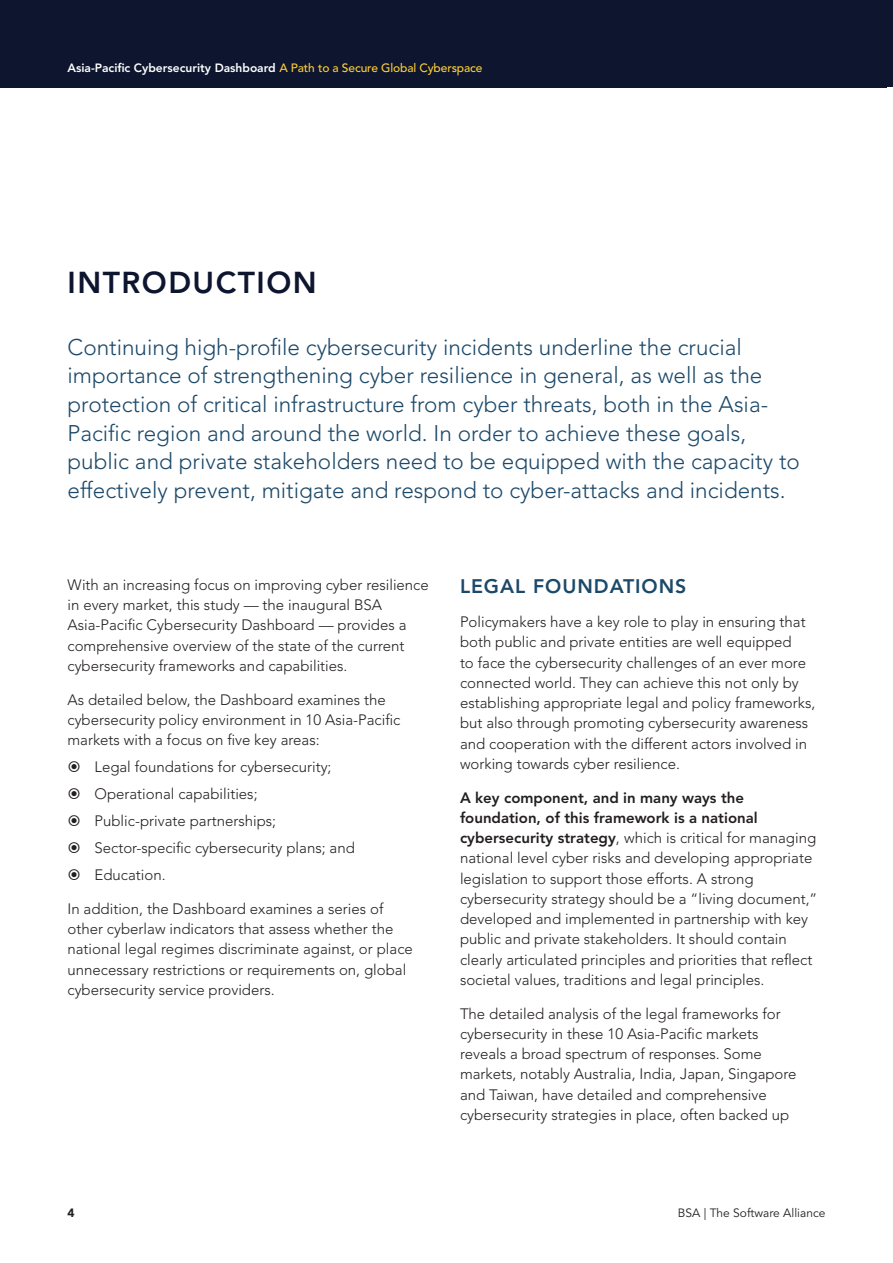
<style>
.page{position:relative;width:893px;height:1263px;background:#fff}
.page>*{position:absolute;margin:0;border:0;box-sizing:border-box;transform-origin:0 0}
.t1{font:800 30px "Avenir LT Std";letter-spacing:.05em;color:#0d152f}
.t2{font:300 22.5px/28.5px "Avenir LT Std";color:#1c4969}
.t3{font:800 19.5px "Avenir LT Std";letter-spacing:.05em;color:#1c4969}
.t4{font:300 15px/20.2px "Avenir LT Std";color:#231f20}
.t5{font:800 12px "Avenir LT Std";color:#fff}
.t6{font:12px "Avenir LT Std";color:#231f20}
.t7{font:900 12px "Avenir LT Std";color:#231f20}
.s1{font-weight:500;color:#fecd33}
.s2{font-weight:800}
</style>
<div class="page">
<div style="left:0;top:0;width:893px;height:397px;background:#0d152f"></div>
<div style="left:0;top:88px;width:893px;height:1175px;background:#fff"></div>
<p class="t5" style="left:68px;top:61px;width:417px">Asia-Pacific Cybersecurity Dashboard <span class="s1">A Path to a Secure Global Cyberspace</span></p>
<h1 class="t1" style="left:68px;top:265px;width:251px">INTRODUCTION</h1>
<p class="t2" style="left:68px;top:333px;width:734px">Continuing high-profile cybersecurity incidents underline the crucial importance of strengthening cyber resilience in general, as well as the protection of critical infrastructure from cyber threats, both in the Asia-Pacific region and around the world. In order to achieve these goals, public and private stakeholders need to be equipped with the capacity to effectively prevent, mitigate and respond to cyber-attacks and incidents.</p>
<p class="t4" style="left:67px;top:575px;width:363px">With an increasing focus on improving cyber resilience in every market, this study — the inaugural BSA Asia-Pacific Cybersecurity Dashboard — provides a comprehensive overview of the state of the current cybersecurity frameworks and capabilities.</p>
<p class="t4" style="left:67px;top:689px;width:334px">As detailed below, the Dashboard examines the cybersecurity policy environment in 10 Asia-Pacific markets with a focus on five key areas:</p>
<p class="t4" style="left:94px;top:753px;width:262px;line-height:27px">Legal foundations for cybersecurity;<br>Operational capabilities;<br>Public-private partnerships;<br>Sector-specific cybersecurity plans; and<br>Education.</p>
<p class="t4" style="left:67px;top:899px;width:347px">In addition, the Dashboard examines a series of other cyberlaw indicators that assess whether the national legal regimes discriminate against, or place unnecessary restrictions or requirements on, global cybersecurity service providers.</p>
<h3 class="t3" style="left:460px;top:575px;width:228px">LEGAL FOUNDATIONS</h3>
<p class="t4" style="left:460px;top:612px;width:357px">Policymakers have a key role to play in ensuring that both public and private entities are well equipped<br>to face the cybersecurity challenges of an ever more connected world. They can achieve this not only by establishing appropriate legal and policy frameworks, but also through promoting cybersecurity awareness and cooperation with the different actors involved in working towards cyber resilience.</p>
<p class="t4" style="left:460px;top:787px;width:359px"><span class="s2">A key component, and in many ways the foundation, of this framework is a national cybersecurity strategy</span>, which is critical for managing national level cyber risks and developing appropriate legislation to support those efforts. A strong cybersecurity strategy should be a “living document,” developed and implemented in partnership with key public and private stakeholders. It should contain clearly articulated principles and priorities that reflect societal values, traditions and legal principles.</p>
<p class="t4" style="left:460px;top:1003px;width:338px">The detailed analysis of the legal frameworks for cybersecurity in these 10 Asia-Pacific markets reveals a broad spectrum of responses. Some markets, notably Australia, India, Japan, Singapore and Taiwan, have detailed and comprehensive cybersecurity strategies in place, often backed up</p>
<p class="t7" style="left:68px;top:1206px;width:9px">4</p>
<p class="t6" style="left:678px;top:1206px;width:149px">BSA | The Software Alliance</p>
</div>
